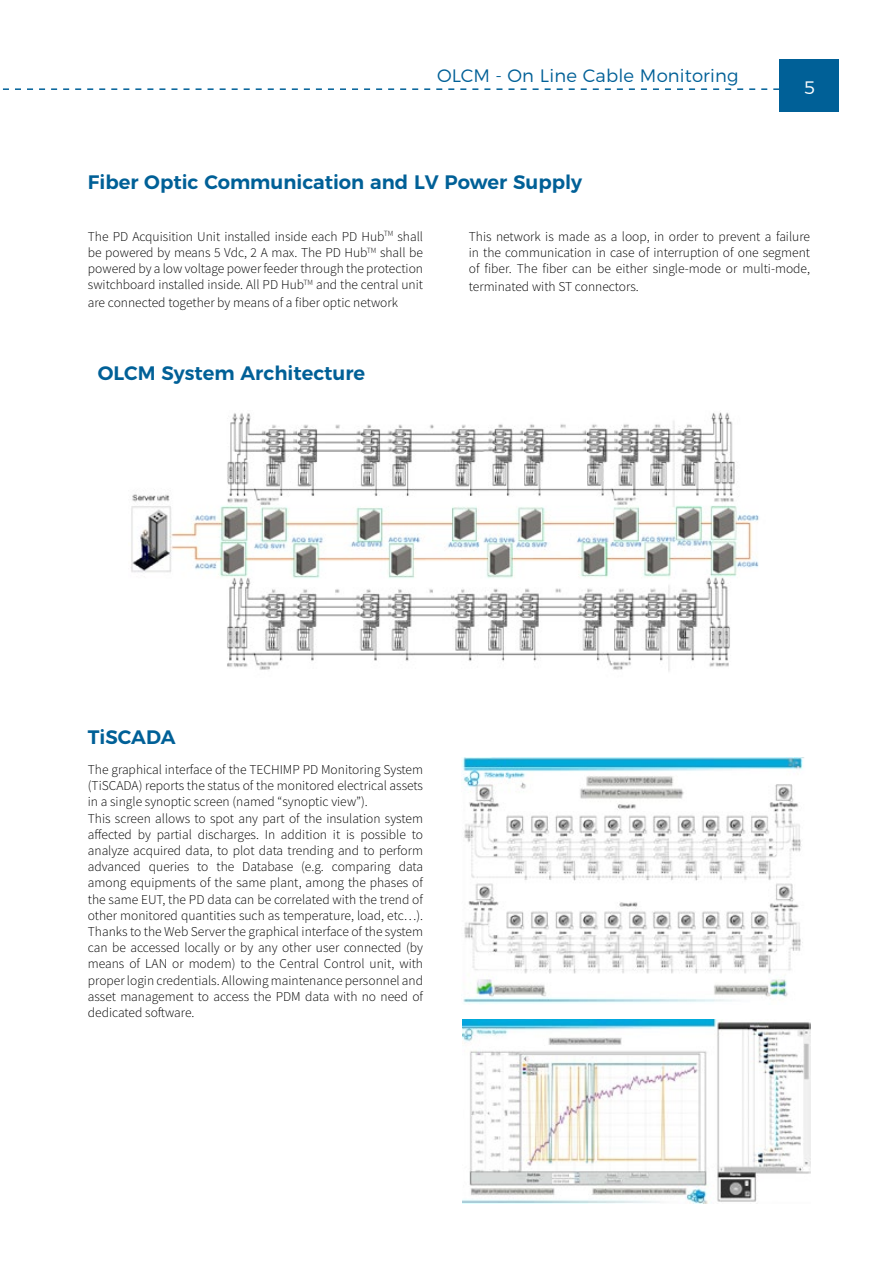
<style>
.page{position:relative;width:893px;height:1263px;background:#fff}
.page>*{position:absolute;margin:0;border:0;box-sizing:border-box;transform-origin:0 0}
.t1{font:600 19.5px "Montserrat";color:#006097}
.t2{font:300 18px "Montserrat";letter-spacing:.01em;color:#006097}
.t3{font:300 18px "Montserrat";color:#fff}
.t4{font:300 13.5px/16.2px "Source Sans Pro";color:#000;text-align:justify}
</style>
<div class="page">
<div style="left:779px;top:59px;width:60px;height:52px;background:#006097"></div>
<svg style="left:2px;top:88px;width:777px;height:2px"></svg>
<img style="left:131px;top:412px;width:628px;height:259px">
<img style="left:461px;top:757px;width:343px;height:247px">
<img style="left:462px;top:1020px;width:349px;height:183px">
<h2 class="t2" style="left:437px;top:62px;width:303px">OLCM - On Line Cable Monitoring</h2>
<h1 class="t1" style="left:88px;top:166px;width:496px">Fiber Optic Communication and LV Power Supply</h1>
<h2 class="t3" style="left:804px;top:73px;width:13px">5</h2>
<p class="t4" style="left:88px;top:228px;width:337px">The PD Acquisition Unit installed inside each PD Hub<sup>TM</sup> shall be powered by means 5 Vdc, 2 A max. The PD Hub<sup>TM</sup> shall be powered by a low voltage power feeder through the protection switchboard installed inside. All PD Hub<sup>TM</sup> and the central unit</p>
<p class="t4" style="left:88px;top:295px;width:312px">are connected together by means of a fiber optic network</p>
<h1 class="t1" style="left:98px;top:358px;width:269px">OLCM System Architecture</h1>
<p class="t4" style="left:469px;top:228px;width:343px">This network is made as a loop, in order to prevent a failure in the communication in case of interruption of one segment of fiber. The fiber can be either single-mode or multi-mode,</p>
<p class="t4" style="left:469px;top:279px;width:171px">terminated with ST connectors.</p>
<h1 class="t1" style="left:88px;top:721px;width:89px">TiSCADA</h1>
<p class="t4" style="left:88px;top:761px;width:337px;text-align:left">The graphical interface of the TECHIMP PD Monitoring System (TiSCADA) reports the status of the monitored electrical assets in a single synoptic screen (named “synoptic view”).<br>This screen allows to spot any part of the insulation system affected by partial discharges. In addition it is possible to analyze acquired data, to plot data trending and to perform advanced queries to the Database (e.g. comparing data among equipments of the same plant, among the phases of the same EUT, the PD data can be correlated with the trend of other monitored quantities such as temperature, load, etc…).<br>Thanks to the Web Server the graphical interface of the system can be accessed locally or by any other user connected (by means of LAN or modem) to the Central Control unit, with proper login credentials. Allowing maintenance personnel and asset management to access the PDM data with no need of dedicated software.</p>
</div>
